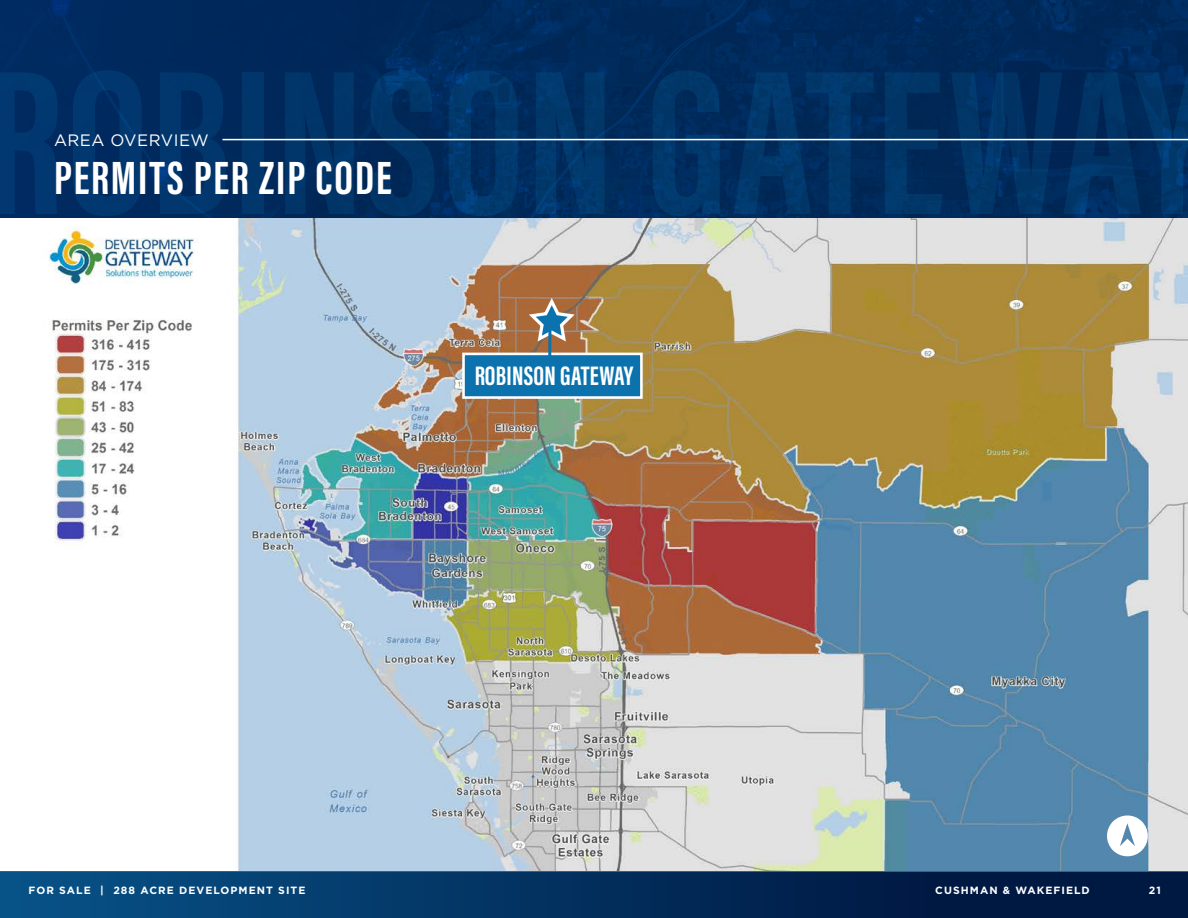
<style>
.page{position:relative;width:1188px;height:918px;background:#fff}
.page>*{position:absolute;margin:0;border:0;box-sizing:border-box;transform-origin:0 0}
.CW_BODY_TEXT{font:700 48px "Acumin Pro Extra Cond";letter-spacing:.04em;color:#fff}
.t1{font:700 27.6px "Acumin Pro Extra Cond";letter-spacing:.01em;color:#fff}
.t2{font:16.5px "Gotham";letter-spacing:.03em;color:#fff}
.t3{font:700 10.5px "Gotham";letter-spacing:.1em;color:#fff}
</style>
<div class="page">
<img style="left:9px;top:217px;width:1179px;height:655px">
<img style="left:0;top:0;width:1188px;height:217px">
<svg style="left:525px;top:297px;width:53px;height:47px"></svg>
<div style="left:462px;top:353px;width:181px;height:46px;background:#0c72ad;border:3px solid #fff"></div>
<hr style="left:548px;top:321px;width:3px;height:43px;background:#0c72ad">
<svg style="left:1105px;top:813px;width:45px;height:45px"></svg>
<hr style="left:222px;top:139px;width:966px;height:1px;background:#fff">
<div style="left:0;top:872px;width:1188px;height:46px;background:linear-gradient(to right,#075085,#000f37)"></div>
<p class="t2" style="left:54px;top:130px;width:156px">AREA OVERVIEW</p>
<p class="CW_BODY_TEXT" style="left:54px;top:148px;width:339px">PERMITS PER ZIP CODE</p>
<h2 class="t1" style="left:474px;top:359px;width:161px">ROBINSON GATEWAY</h2>
<p class="t3" style="left:28px;top:883px;width:279px">FOR SALE | 288 ACRE DEVELOPMENT SITE</p>
<p class="t3" style="left:935px;top:883px;width:156px">CUSHMAN &amp; WAKEFIELD</p>
<p class="t3" style="left:1149px;top:883px;width:14px">21</p>
</div>
